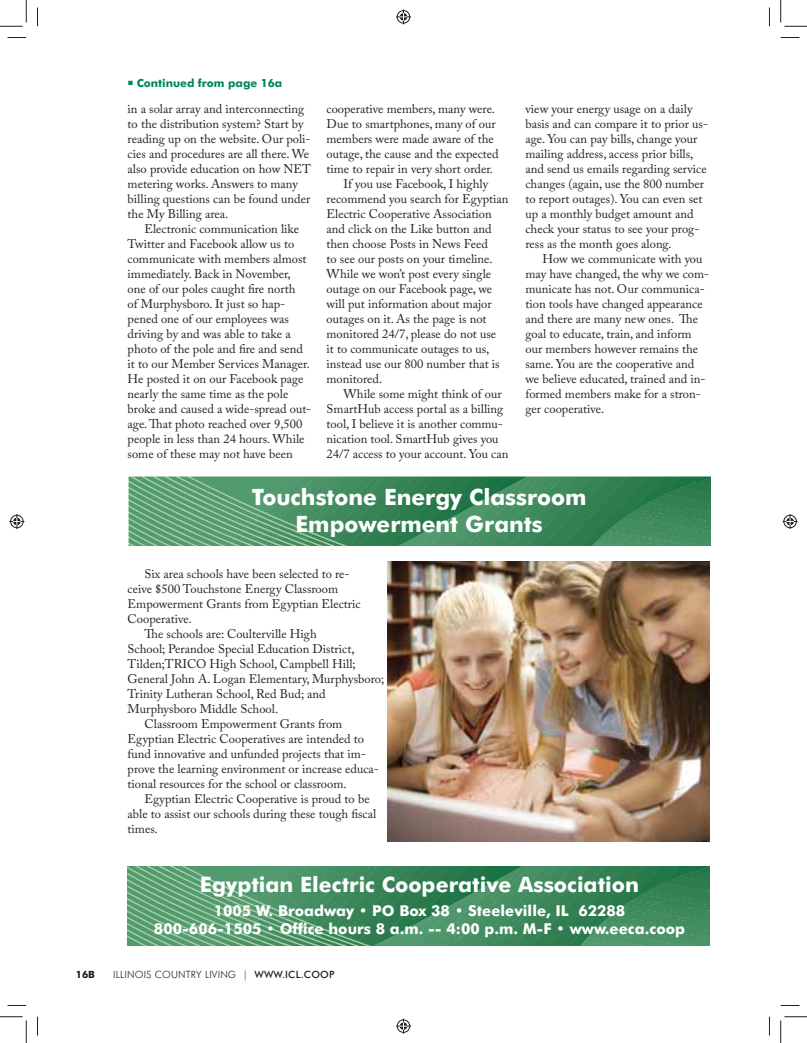
<style>
.page{position:relative;width:807px;height:1043px;background:#fff}
.page>*{position:absolute;margin:0;border:0;box-sizing:border-box;transform-origin:0 0}
.t1{font:700 22.5px/27px "Futura BT";color:#fff;text-align:center}
.t2{font:700 21.25px "Futura BT";color:#fff}
.t3{font:700 15px/18px "Futura BT";color:#fff;text-align:center}
.t4{font:12.5px/15px "Adobe Caslon Pro";color:#231f20}
.t5{font:700 11.25px "Futura BT";color:#008752}
.t6{font:300 10px "Futura BT";letter-spacing:.02em;color:#231f20}
.t7{font:700 10px "Futura BT";color:#231f20}
.s1{font-weight:500}
</style>
<div class="page">
<svg style="left:128px;top:866px;width:581px;height:80px;background:#478f63"></svg>
<svg style="left:128px;top:476px;width:581px;height:70px;background:#479063"></svg>
<img style="left:387px;top:561px;width:322px;height:280px">
<svg style="left:8px;top:37px;width:18px;height:1px"></svg>
<svg style="left:780px;top:37px;width:19px;height:1px"></svg>
<svg style="left:8px;top:1005px;width:18px;height:1px"></svg>
<svg style="left:780px;top:1005px;width:19px;height:1px"></svg>
<svg style="left:37px;top:8px;width:1px;height:18px"></svg>
<svg style="left:37px;top:1016px;width:1px;height:19px"></svg>
<svg style="left:769px;top:8px;width:1px;height:18px"></svg>
<svg style="left:769px;top:1016px;width:1px;height:19px"></svg>
<svg style="left:0;top:0;width:27px;height:27px"></svg>
<svg style="left:0;top:1016px;width:27px;height:26px"></svg>
<svg style="left:780px;top:0;width:26px;height:27px"></svg>
<svg style="left:780px;top:1016px;width:26px;height:26px"></svg>
<svg style="left:396px;top:9px;width:15px;height:15px"></svg>
<svg style="left:396px;top:1018px;width:15px;height:15px"></svg>
<svg style="left:9px;top:514px;width:15px;height:15px"></svg>
<svg style="left:782px;top:514px;width:15px;height:15px"></svg>
<p class="t5" style="left:137px;top:78px;width:147px">Continued from page 16a</p>
<p class="t4" style="left:128px;top:102px;width:185px">in a solar array and interconnecting to the distribution system? Start by reading up on the website. Our poli&shy;cies and procedures are all there. We also provide education on how NET metering works. Answers to many billing questions can be found under the My Billing area.</p>
<p class="t4" style="left:128px;top:222px;width:185px;text-indent:17px">Electronic communication like<br>Twitter and Facebook allow us to communicate with members almost immediately. Back in November, one of our poles caught fire north<br>of Murphysboro. It just so hap&shy;pened one of our employees was driving by and was able to take a photo of the pole and fire and send it to our Member Services Manager.<br>He posted it on our Facebook page nearly the same time as the pole broke and caused a wide-spread out&shy;age. That photo reached over 9,500 people in less than 24 hours. While some of these may not have been</p>
<p class="t4" style="left:326px;top:102px;width:170px">cooperative members, many were.</p>
<p class="t4" style="left:326px;top:117px;width:171px">Due to smartphones, many of our</p>
<p class="t4" style="left:326px;top:132px;width:169px">members were made aware of the</p>
<p class="t4" style="left:326px;top:147px;width:174px">outage, the cause and the expected</p>
<p class="t4" style="left:326px;top:162px;width:168px">time to repair in very short order.</p>
<p class="t4" style="left:343px;top:177px;width:146px">If you use Facebook, I highly</p>
<p class="t4" style="left:326px;top:192px;width:183px">recommend you search for Egyptian</p>
<p class="t4" style="left:326px;top:207px;width:167px">Electric Cooperative Association</p>
<p class="t4" style="left:326px;top:222px;width:166px">and click on the Like button and</p>
<p class="t4" style="left:326px;top:237px;width:163px">then choose Posts in News Feed</p>
<p class="t4" style="left:326px;top:252px;width:167px">to see our posts on your timeline.</p>
<p class="t4" style="left:326px;top:267px;width:166px">While we won’t post every single</p>
<p class="t4" style="left:326px;top:282px;width:167px">outage on our Facebook page, we</p>
<p class="t4" style="left:326px;top:297px;width:166px">will put information about major</p>
<p class="t4" style="left:326px;top:312px;width:161px">outages on it. As the page is not</p>
<p class="t4" style="left:326px;top:327px;width:171px">monitored 24/7, please do not use</p>
<p class="t4" style="left:326px;top:342px;width:164px">it to communicate outages to us,</p>
<p class="t4" style="left:326px;top:357px;width:175px">instead use our 800 number that is</p>
<p class="t4" style="left:326px;top:372px;width:57px">monitored.</p>
<p class="t4" style="left:343px;top:387px;width:160px">While some might think of our</p>
<p class="t4" style="left:326px;top:402px;width:178px">SmartHub access portal as a billing</p>
<p class="t4" style="left:326px;top:417px;width:178px">tool, I believe it is another commu-</p>
<p class="t4" style="left:326px;top:432px;width:173px">nication tool. SmartHub gives you</p>
<p class="t4" style="left:326px;top:447px;width:183px">24/7 access to your account. You can</p>
<p class="t4" style="left:525px;top:102px;width:184px">view your energy usage on a daily basis and can compare it to prior us&shy;age. You can pay bills, change your mailing address, access prior bills, and send us emails regarding service changes (again, use the 800 number to report outages). You can even set up a monthly budget amount and check your status to see your prog&shy;ress as the month goes along.</p>
<p class="t4" style="left:525px;top:252px;width:185px;text-indent:17px">How we communicate with you may have changed, the why we com&shy;municate has not. Our communica&shy;tion tools have changed appearance and there are many new ones. The goal to educate, train, and inform our members however remains the same. You are the cooperative and we believe educated, trained and in&shy;formed members make for a stron&shy;ger cooperative.</p>
<h1 class="t1" style="left:252px;top:484px;width:336px">Touchstone Energy Classroom<br>Empowerment Grants</h1>
<p class="t4" style="left:144px;top:567px;width:206px">Six area schools have been selected to re-</p>
<p class="t4" style="left:128px;top:582px;width:212px">ceive $500 Touchstone Energy Classroom</p>
<p class="t4" style="left:128px;top:597px;width:234px">Empowerment Grants from Egyptian Electric</p>
<p class="t4" style="left:128px;top:612px;width:66px">Cooperative.</p>
<p class="t4" style="left:144px;top:627px;width:174px">The schools are: Coulterville High</p>
<p class="t4" style="left:128px;top:642px;width:228px">School; Perandoe Special Education District,</p>
<p class="t4" style="left:128px;top:657px;width:229px">Tilden;TRICO High School, Campbell Hill;</p>
<p class="t4" style="left:128px;top:672px;width:258px">General John A. Logan Elementary, Murphysboro;</p>
<p class="t4" style="left:128px;top:687px;width:199px">Trinity Lutheran School, Red Bud; and</p>
<p class="t4" style="left:128px;top:702px;width:152px">Murphysboro Middle School.</p>
<p class="t4" style="left:144px;top:717px;width:199px">Classroom Empowerment Grants from</p>
<p class="t4" style="left:128px;top:732px;width:238px">Egyptian Electric Cooperatives are intended to</p>
<p class="t4" style="left:128px;top:747px;width:240px">fund innovative and unfunded projects that im-</p>
<p class="t4" style="left:128px;top:762px;width:253px">prove the learning environment or increase educa-</p>
<p class="t4" style="left:128px;top:777px;width:220px">tional resources for the school or classroom.</p>
<p class="t4" style="left:144px;top:792px;width:226px">Egyptian Electric Cooperative is proud to be</p>
<p class="t4" style="left:128px;top:807px;width:250px">able to assist our schools during these tough fiscal</p>
<p class="t4" style="left:128px;top:822px;width:32px">times.</p>
<h2 class="t2" style="left:200px;top:873px;width:440px">Egyptian Electric Cooperative Association</h2>
<p class="t3" style="left:154px;top:901px;width:532px">1005 W. Broadway • PO Box 38 • Steeleville, IL 62288<br>800-606-1505 • Office hours 8 a.m. -- 4:00 p.m. M-F • www.eeca.coop</p>
<p class="t7" style="left:76px;top:969px;width:21px">16B</p>
<p class="t6" style="left:113px;top:967px;width:222px">ILLINOIS COUNTRY LIVING | <span class="s1">WWW.ICL.COOP</span></p>
</div>
